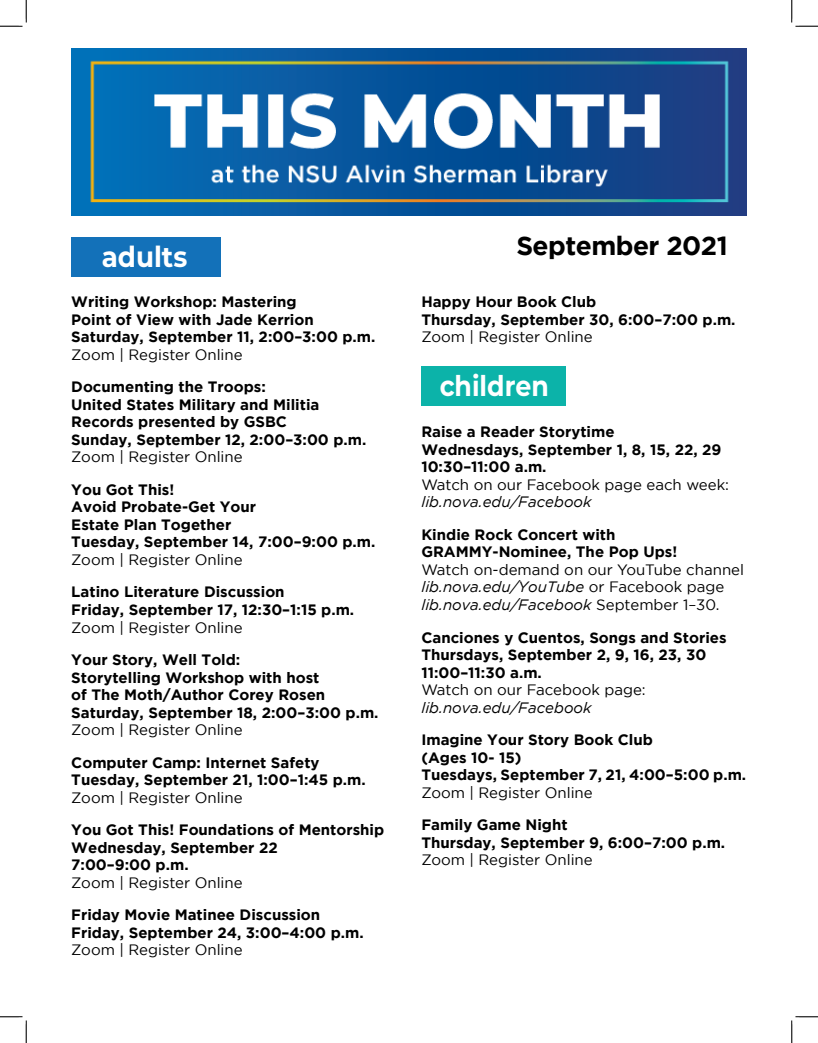
<style>
.page{position:relative;width:818px;height:1043px;background:#fff}
.page>*{position:absolute;margin:0;border:0;box-sizing:border-box;transform-origin:0 0}
.t1{font:700 28.88px "Montserrat";color:#fff;scale:.91 1}
.t2{font:700 28.38px "Montserrat";color:#fff;scale:.89 1}
.t3{font:700 26.25px "Gotham";letter-spacing:-.02em;color:#000}
.t4{font:700 15px/17.5px "Gotham";color:#000}
.t5{font:15px "Gotham";color:#000}
.t6{font:italic 15px "Gotham";color:#000}
.s1{font-style:normal}
</style>
<div class="page">
<div style="left:71px;top:237px;width:150px;height:39px;background:#1371b9"></div>
<div style="left:421px;top:366px;width:144px;height:40px;background:#0cb3a9"></div>
<img style="left:71px;top:49px;width:675px;height:166px">
<svg style="left:0;top:0;width:27px;height:27px"></svg>
<svg style="left:0;top:1016px;width:27px;height:26px"></svg>
<svg style="left:791px;top:0;width:27px;height:27px"></svg>
<svg style="left:791px;top:1016px;width:27px;height:26px"></svg>
<p class="t1" style="left:102px;top:236px;width:96px">adults</p>
<p class="t3" style="left:516px;top:230px;width:213px">September 2021</p>
<p class="t4" style="left:421px;top:293px;width:176px">Happy Hour Book Club</p>
<p class="t4" style="left:421px;top:310px;width:316px">Thursday, September 30, 6:00–7:00 p.m.</p>
<p class="t5" style="left:421px;top:329px;width:173px">Zoom | Register Online</p>
<p class="t4" style="left:71px;top:293px;width:227px">Writing Workshop: Mastering</p>
<p class="t4" style="left:71px;top:310px;width:244px">Point of View with Jade Kerrion</p>
<p class="t4" style="left:71px;top:328px;width:305px">Saturday, September 11, 2:00–3:00 p.m.</p>
<p class="t5" style="left:71px;top:346px;width:173px">Zoom | Register Online</p>
<p class="t4" style="left:71px;top:378px;width:196px">Documenting the Troops:</p>
<p class="t4" style="left:71px;top:395px;width:249px">United States Military and Militia</p>
<p class="t4" style="left:71px;top:413px;width:217px">Records presented by GSBC</p>
<p class="t4" style="left:71px;top:430px;width:296px">Sunday, September 12, 2:00–3:00 p.m.</p>
<p class="t5" style="left:71px;top:449px;width:173px">Zoom | Register Online</p>
<p class="t4" style="left:71px;top:480px;width:186px">You Got This!<br>Avoid Probate-Get Your</p>
<p class="t4" style="left:71px;top:515px;width:161px">Estate Plan Together</p>
<p class="t4" style="left:71px;top:533px;width:305px">Tuesday, September 14, 7:00–9:00 p.m.</p>
<p class="t5" style="left:71px;top:551px;width:173px">Zoom | Register Online</p>
<p class="t4" style="left:71px;top:583px;width:215px">Latino Literature Discussion</p>
<p class="t4" style="left:71px;top:600px;width:284px">Friday, September 17, 12:30–1:15 p.m.</p>
<p class="t5" style="left:71px;top:619px;width:173px">Zoom | Register Online</p>
<p class="t4" style="left:71px;top:650px;width:171px">Your Story, Well Told:</p>
<p class="t4" style="left:71px;top:668px;width:250px">Storytelling Workshop with host</p>
<p class="t4" style="left:71px;top:685px;width:255px">of The Moth/Author Corey Rosen</p>
<p class="t4" style="left:71px;top:703px;width:309px">Saturday, September 18, 2:00–3:00 p.m.</p>
<p class="t5" style="left:71px;top:721px;width:173px">Zoom | Register Online</p>
<p class="t4" style="left:71px;top:753px;width:250px">Computer Camp: Internet Safety</p>
<p class="t4" style="left:71px;top:770px;width:296px">Tuesday, September 21, 1:00–1:45 p.m.</p>
<p class="t5" style="left:71px;top:789px;width:173px">Zoom | Register Online</p>
<p class="t4" style="left:71px;top:820px;width:314px">You Got This! Foundations of Mentorship</p>
<p class="t4" style="left:71px;top:838px;width:208px">Wednesday, September 22</p>
<p class="t4" style="left:71px;top:855px;width:119px">7:00–9:00 p.m.</p>
<p class="t5" style="left:71px;top:874px;width:173px">Zoom | Register Online</p>
<p class="t4" style="left:71px;top:905px;width:250px">Friday Movie Matinee Discussion</p>
<p class="t4" style="left:71px;top:923px;width:294px">Friday, September 24, 3:00–4:00 p.m.</p>
<p class="t5" style="left:71px;top:941px;width:173px">Zoom | Register Online</p>
<p class="t2" style="left:439px;top:365px;width:124px">children</p>
<p class="t4" style="left:421px;top:423px;width:195px">Raise a Reader Storytime</p>
<p class="t4" style="left:421px;top:440px;width:301px">Wednesdays, September 1, 8, 15, 22, 29<br>10:30–11:00 a.m.</p>
<p class="t5" style="left:421px;top:476px;width:309px">Watch on our Facebook page each week:</p>
<p class="t6" style="left:421px;top:494px;width:172px">lib.nova.edu/Facebook</p>
<p class="t4" style="left:421px;top:525px;width:196px">Kindie Rock Concert with</p>
<p class="t4" style="left:421px;top:543px;width:257px">GRAMMY-Nominee, The Pop Ups!</p>
<p class="t5" style="left:421px;top:561px;width:324px">Watch on-demand on our YouTube channel</p>
<p class="t6" style="left:421px;top:579px;width:304px">lib.nova.edu/YouTube <span class="s1">or Facebook page</span></p>
<p class="t6" style="left:421px;top:596px;width:299px">lib.nova.edu/Facebook <span class="s1">September 1–30.</span></p>
<p class="t4" style="left:421px;top:628px;width:307px">Canciones y Cuentos, Songs and Stories<br>Thursdays, September 2, 9, 16, 23, 30<br>11:00–11:30 a.m.</p>
<p class="t5" style="left:421px;top:681px;width:226px">Watch on our Facebook page:</p>
<p class="t6" style="left:421px;top:699px;width:172px">lib.nova.edu/Facebook</p>
<p class="t4" style="left:421px;top:730px;width:233px">Imagine Your Story Book Club</p>
<p class="t4" style="left:421px;top:748px;width:102px">(Ages 10- 15)</p>
<p class="t4" style="left:421px;top:765px;width:326px">Tuesdays, September 7, 21, 4:00–5:00 p.m.</p>
<p class="t5" style="left:421px;top:784px;width:173px">Zoom | Register Online</p>
<p class="t4" style="left:421px;top:815px;width:148px">Family Game Night</p>
<p class="t4" style="left:421px;top:833px;width:305px">Thursday, September 9, 6:00–7:00 p.m.</p>
<p class="t5" style="left:421px;top:851px;width:173px">Zoom | Register Online</p>
</div>
